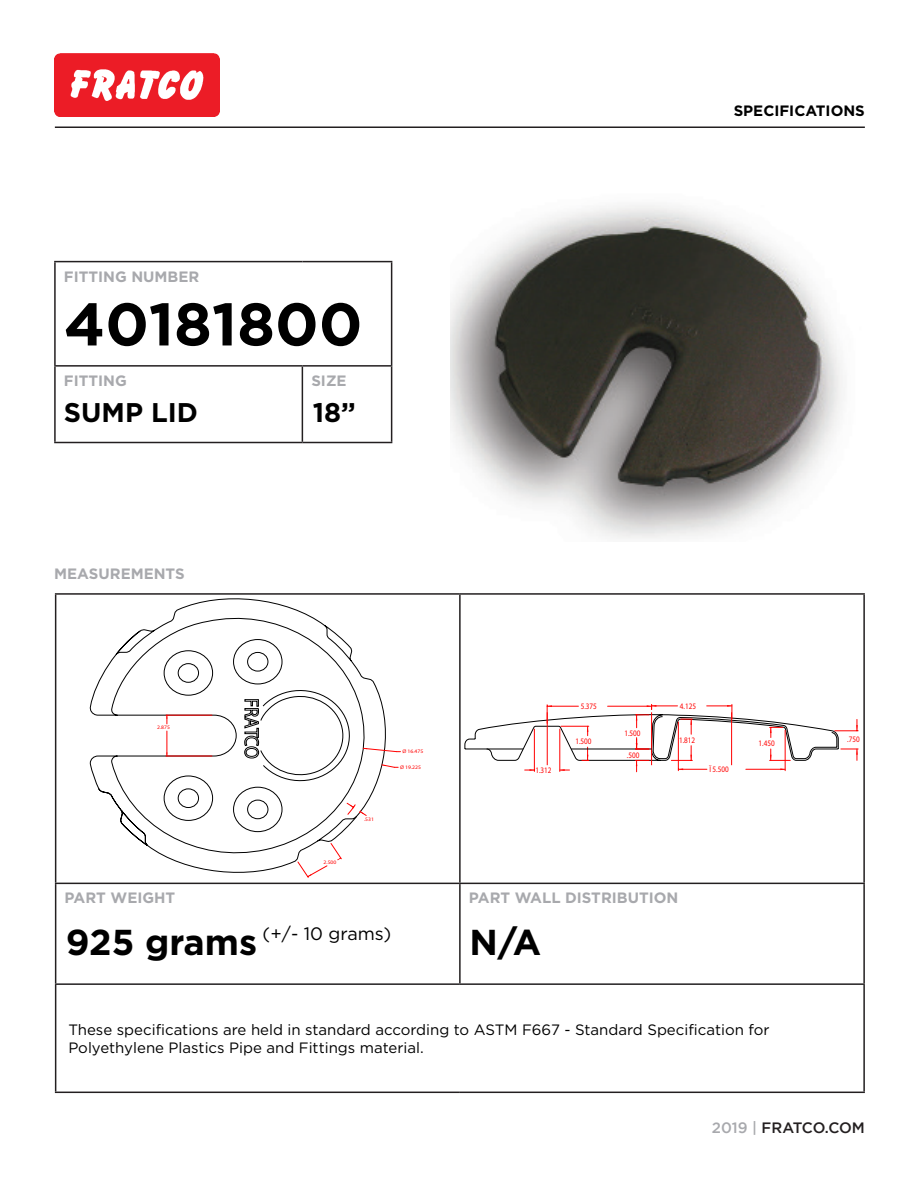
<style>
.page{position:relative;width:918px;height:1188px;background:#fff}
.page>*{position:absolute;margin:0;border:0;box-sizing:border-box;transform-origin:0 0}
.t1{font:700 60px "Gotham";color:#000}
.t2{font:700 36px "Gotham";color:#000}
.t3{font:700 27px "Gotham";color:#000}
.t4{font:18px "Gotham";color:#000}
.t5{font:15px/18px "Gotham";color:#000}
.t6{font:700 15px "Gotham";color:#a8a9ad}
.t7{font:500 15px "Gotham";letter-spacing:-.005em;color:#231f20}
.t8{font:700 15px "Gotham";color:#000}
.t9{font:8.4px "Myriad Pro";color:#f00;scale:.85 1}
.t10{font:5.25px "Myriad Pro";color:#f00;scale:1.09 1}
.s1{font-weight:700;font-size:36px}
.s2{color:#a8a9ad}
</style>
<div class="page">
<hr style="left:55px;top:593px;width:405px;height:2px;background:#231f20">
<hr style="left:55px;top:595px;width:1px;height:288px;background:#231f20">
<hr style="left:460px;top:593px;width:405px;height:2px;background:#231f20">
<hr style="left:459px;top:595px;width:2px;height:288px;background:#231f20">
<hr style="left:863px;top:595px;width:2px;height:288px;background:#231f20">
<hr style="left:55px;top:883px;width:405px;height:1px;background:#231f20">
<hr style="left:55px;top:884px;width:1px;height:99px;background:#231f20">
<hr style="left:460px;top:883px;width:405px;height:1px;background:#231f20">
<hr style="left:459px;top:884px;width:2px;height:99px;background:#231f20">
<hr style="left:863px;top:884px;width:2px;height:99px;background:#231f20">
<hr style="left:55px;top:983px;width:405px;height:2px;background:#231f20">
<hr style="left:55px;top:985px;width:1px;height:107px;background:#231f20">
<hr style="left:460px;top:983px;width:405px;height:2px;background:#231f20">
<hr style="left:863px;top:985px;width:2px;height:107px;background:#231f20">
<hr style="left:55px;top:1092px;width:405px;height:1px;background:#231f20">
<hr style="left:460px;top:1092px;width:405px;height:1px;background:#231f20">
<img style="left:55px;top:54px;width:165px;height:63px">
<hr style="left:55px;top:127px;width:810px;height:1px;background:#231f20">
<hr style="left:54px;top:261px;width:248px;height:1px;background:#231f20">
<hr style="left:54px;top:262px;width:2px;height:103px;background:#231f20">
<hr style="left:302px;top:261px;width:90px;height:1px;background:#231f20">
<hr style="left:391px;top:262px;width:1px;height:103px;background:#231f20">
<hr style="left:54px;top:365px;width:248px;height:2px;background:#231f20">
<hr style="left:54px;top:367px;width:2px;height:75px;background:#231f20">
<hr style="left:302px;top:365px;width:90px;height:2px;background:#231f20">
<hr style="left:302px;top:367px;width:1px;height:75px;background:#231f20">
<hr style="left:391px;top:367px;width:1px;height:75px;background:#231f20">
<hr style="left:54px;top:442px;width:248px;height:1px;background:#231f20">
<hr style="left:302px;top:442px;width:90px;height:1px;background:#231f20">
<img style="left:451px;top:205px;width:392px;height:334px">
<svg style="left:464px;top:704px;width:394px;height:68px"></svg>
<hr style="left:731px;top:712px;width:1px;height:53px;background:#f00">
<hr style="left:547px;top:712px;width:1px;height:53px;background:#f00">
<svg style="left:90px;top:593px;width:305px;height:280px"></svg>
<svg style="left:244px;top:699px;width:15px;height:60px"></svg>
<svg style="left:298px;top:843px;width:44px;height:35px"></svg>
<svg style="left:382px;top:765px;width:16px;height:3px"></svg>
<svg style="left:363px;top:748px;width:37px;height:4px"></svg>
<svg style="left:347px;top:803px;width:20px;height:13px"></svg>
<hr style="left:166px;top:715px;width:46px;height:1px;background:#f00">
<hr style="left:166px;top:756px;width:46px;height:1px;background:#f00">
<svg style="left:166px;top:716px;width:2px;height:8px"></svg>
<svg style="left:166px;top:731px;width:2px;height:25px"></svg>
<p class="t8" style="left:734px;top:102px;width:133px">SPECIFICATIONS</p>
<p class="t6" style="left:64px;top:268px;width:137px">FITTING NUMBER</p>
<p class="t1" style="left:64px;top:290px;width:300px">40181800</p>
<p class="t6" style="left:64px;top:372px;width:64px">FITTING</p>
<p class="t6" style="left:311px;top:372px;width:37px">SIZE</p>
<p class="t3" style="left:64px;top:397px;width:136px">SUMP LID</p>
<p class="t3" style="left:313px;top:397px;width:44px">18”</p>
<p class="t6" style="left:54px;top:565px;width:132px">MEASUREMENTS</p>
<p class="t10" style="left:157px;top:724px;width:13px">2.875</p>
<p class="t10" style="left:402px;top:748px;width:21px">Ø 16.475</p>
<p class="t10" style="left:400px;top:764px;width:21px">Ø 19.225</p>
<p class="t9" style="left:535px;top:765px;width:20px">1.312</p>
<p class="t9" style="left:581px;top:701px;width:20px">5.375</p>
<p class="t9" style="left:680px;top:701px;width:20px">4.125</p>
<p class="t9" style="left:575px;top:736px;width:20px">1.500</p>
<p class="t9" style="left:624px;top:728px;width:20px">1.500</p>
<p class="t9" style="left:627px;top:750px;width:16px">.500</p>
<p class="t9" style="left:679px;top:735px;width:20px">1.812</p>
<p class="t9" style="left:709px;top:764px;width:24px">Ï 5.500</p>
<p class="t10" style="left:324px;top:859px;width:13px">2.500</p>
<p class="t10" style="left:364px;top:816px;width:11px">.531</p>
<p class="t6" style="left:65px;top:889px;width:112px">PART WEIGHT</p>
<p class="t6" style="left:469px;top:889px;width:211px">PART WALL DISTRIBUTION</p>
<p class="t4" style="left:66px;top:924px;width:327px"><span class="s1">925 grams</span> (+/- 10 grams)</p>
<p class="t2" style="left:470px;top:922px;width:73px">N/A</p>
<p class="t9" style="left:759px;top:738px;width:20px">1.450</p>
<p class="t9" style="left:847px;top:734px;width:16px">.750</p>
<p class="t5" style="left:68px;top:1021px;width:703px">These specifications are held in standard according to ASTM F667 - Standard Specification for<br>Polyethylene Plastics Pipe and Fittings material.</p>
<p class="t7" style="left:712px;top:1119px;width:154px"><span class="s2">2019 |</span> FRATCO.COM</p>
</div>
